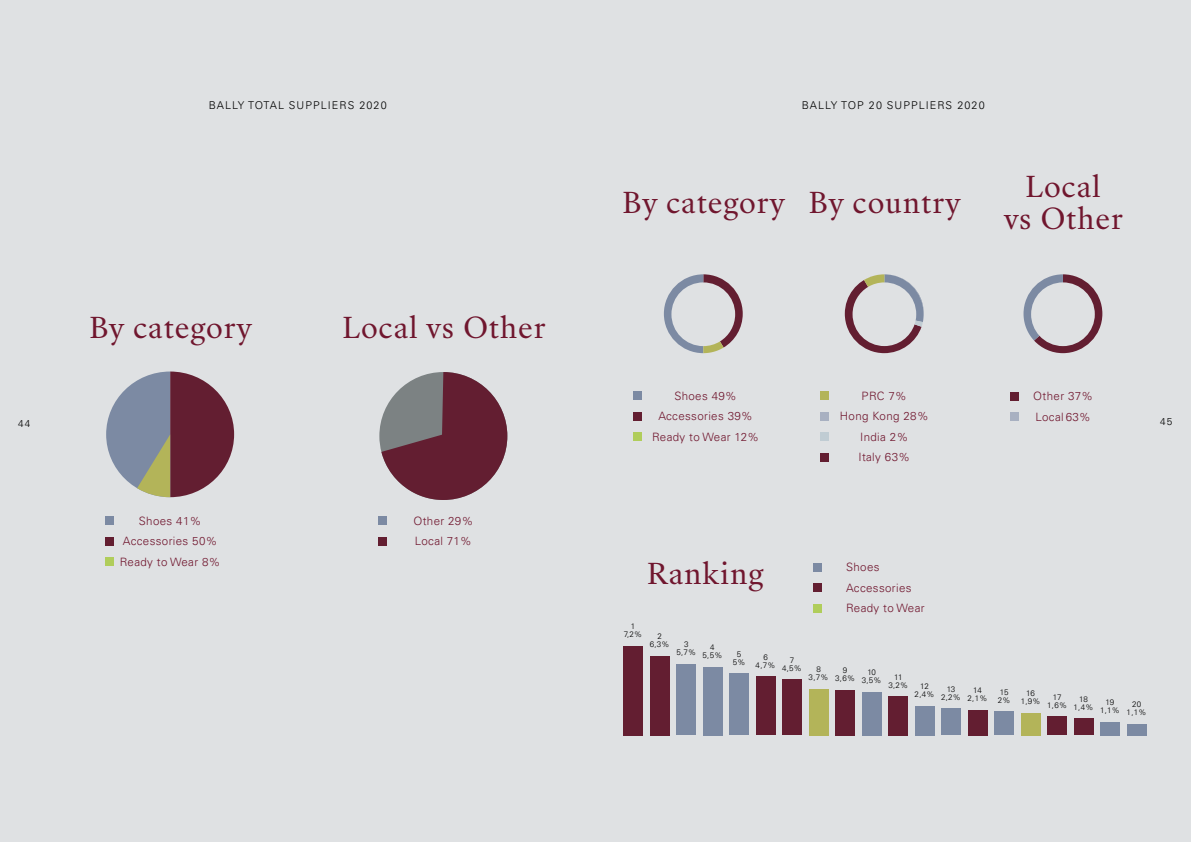
<style>
.page{position:relative;width:1191px;height:842px;background:#dfe1e3}
.page>*{position:absolute;margin:0;border:0;box-sizing:border-box;transform-origin:0 0}
.t1{font:27.9px/32px "Sang Bleu Republic";letter-spacing:.03em;color:#70162e;text-align:center}
.t2{font:300 11.5px/20.5px "Univers LT Pro 45";letter-spacing:.03em;color:#70162e;text-align:center}
.t3{font:300 10.8px "Univers LT Pro 45";letter-spacing:.1em;color:#000}
.t4{font:300 10px "Univers LT Pro 45";color:#000}
.t5{font:300 8px/8px "Univers LT Pro 45";letter-spacing:-.02em;color:#000;text-align:center}
</style>
<div class="page">
<div style="left:633px;top:391px;width:9px;height:9px;background:#7c8aa3"></div>
<div style="left:633px;top:412px;width:9px;height:8px;background:#631e31"></div>
<div style="left:633px;top:432px;width:9px;height:9px;background:#b0cd5b"></div>
<div style="left:820px;top:391px;width:9px;height:9px;background:#b3b459"></div>
<div style="left:820px;top:412px;width:9px;height:9px;background:#a8b0c1"></div>
<div style="left:820px;top:433px;width:9px;height:8px;background:#c0ccd3"></div>
<div style="left:820px;top:453px;width:9px;height:9px;background:#631e31"></div>
<div style="left:1010px;top:392px;width:9px;height:8px;background:#631e31"></div>
<div style="left:1010px;top:412px;width:9px;height:9px;background:#a8b0c1"></div>
<div style="left:105px;top:517px;width:9px;height:8px;background:#7c8aa3"></div>
<div style="left:378px;top:517px;width:9px;height:8px;background:#7c8aa3"></div>
<div style="left:105px;top:537px;width:9px;height:8px;background:#631e31"></div>
<div style="left:378px;top:537px;width:9px;height:8px;background:#631e31"></div>
<div style="left:105px;top:557px;width:9px;height:9px;background:#b0cd5b"></div>
<svg style="left:379px;top:372px;width:128px;height:128px"></svg>
<svg style="left:106px;top:371px;width:128px;height:126px"></svg>
<svg style="left:664px;top:274px;width:78px;height:79px"></svg>
<svg style="left:845px;top:274px;width:78px;height:79px"></svg>
<svg style="left:1023px;top:274px;width:79px;height:79px"></svg>
<div style="left:623px;top:646px;width:20px;height:89px;background:#631e31"></div>
<div style="left:649px;top:656px;width:20px;height:79px;background:#631e31"></div>
<div style="left:676px;top:664px;width:20px;height:71px;background:#7c8aa3"></div>
<div style="left:702px;top:667px;width:20px;height:68px;background:#7c8aa3"></div>
<div style="left:729px;top:673px;width:20px;height:62px;background:#7c8aa3"></div>
<div style="left:755px;top:676px;width:20px;height:59px;background:#631e31"></div>
<div style="left:782px;top:679px;width:20px;height:56px;background:#631e31"></div>
<div style="left:808px;top:689px;width:20px;height:46px;background:#b3b459"></div>
<div style="left:835px;top:690px;width:20px;height:45px;background:#631e31"></div>
<div style="left:861px;top:692px;width:20px;height:43px;background:#7c8aa3"></div>
<div style="left:888px;top:696px;width:20px;height:39px;background:#631e31"></div>
<div style="left:914px;top:706px;width:20px;height:29px;background:#7c8aa3"></div>
<div style="left:941px;top:708px;width:20px;height:27px;background:#7c8aa3"></div>
<div style="left:967px;top:710px;width:20px;height:25px;background:#631e31"></div>
<div style="left:994px;top:711px;width:20px;height:24px;background:#7c8aa3"></div>
<div style="left:1020px;top:713px;width:20px;height:22px;background:#b3b459"></div>
<div style="left:1047px;top:716px;width:20px;height:19px;background:#631e31"></div>
<div style="left:1073px;top:718px;width:20px;height:17px;background:#631e31"></div>
<div style="left:1100px;top:722px;width:20px;height:13px;background:#7c8aa3"></div>
<div style="left:1126px;top:724px;width:20px;height:11px;background:#7c8aa3"></div>
<div style="left:813px;top:563px;width:8px;height:8px;background:#7c8aa3"></div>
<div style="left:813px;top:583px;width:8px;height:9px;background:#631e31"></div>
<div style="left:813px;top:604px;width:8px;height:8px;background:#b0cd5b"></div>
<p class="t3" style="left:209px;top:101px;width:179px">BALLY TOTAL SUPPLIERS 2020</p>
<p class="t3" style="left:802px;top:101px;width:184px">BALLY TOP 20 SUPPLIERS 2020</p>
<h1 class="t1" style="left:622px;top:187px;width:164px">By category</h1>
<h1 class="t1" style="left:808px;top:187px;width:154px">By country</h1>
<h1 class="t1" style="left:1003px;top:171px;width:121px">Local<br>vs Other</h1>
<h1 class="t1" style="left:89px;top:313px;width:164px">By category</h1>
<h1 class="t1" style="left:342px;top:312px;width:205px">Local vs Other</h1>
<p class="t2" style="left:652px;top:387px;width:108px">Shoes 49%<br>Accessories 39%<br>Ready to Wear 12%</p>
<p class="t2" style="left:840px;top:387px;width:90px">PRC 7%<br>Hong Kong 28%<br>India 2%<br>Italy 63%</p>
<p class="t2" style="left:1033px;top:387px;width:61px;text-align:left">Other 37%<br>Local 63%</p>
<p class="t4" style="left:18px;top:420px;width:14px">44</p>
<p class="t4" style="left:1160px;top:418px;width:14px">45</p>
<p class="t2" style="left:120px;top:512px;width:102px">Shoes 41%<br>Accessories 50%<br>Ready to Wear 8%</p>
<p class="t2" style="left:413px;top:512px;width:61px;text-align:left">Other 29%<br>Local 71%</p>
<h1 class="t1" style="left:647px;top:558px;width:118px">Ranking</h1>
<p class="t2" style="left:846px;top:558px;width:80px;text-align:left">Shoes<br>Accessories<br>Ready to Wear</p>
<p class="t5" style="left:624px;top:623px;width:20px">1<br>7,2%</p>
<p class="t5" style="left:650px;top:634px;width:21px">2<br>6,3%</p>
<p class="t5" style="left:676px;top:641px;width:21px">3<br>5,7%</p>
<p class="t5" style="left:702px;top:644px;width:21px">4<br>5,5%</p>
<p class="t5" style="left:733px;top:651px;width:14px">5<br>5%</p>
<p class="t5" style="left:755px;top:654px;width:21px">6<br>4,7%</p>
<p class="t5" style="left:782px;top:657px;width:21px">7<br>4,5%</p>
<p class="t5" style="left:808px;top:666px;width:21px">8<br>3,7%</p>
<p class="t5" style="left:835px;top:667px;width:21px">9<br>3,6%</p>
<p class="t5" style="left:861px;top:669px;width:21px">10<br>3,5%</p>
<p class="t5" style="left:888px;top:674px;width:21px">11<br>3,2%</p>
<p class="t5" style="left:914px;top:684px;width:21px">12<br>2,4%</p>
<p class="t5" style="left:941px;top:686px;width:21px">13<br>2,2%</p>
<p class="t5" style="left:967px;top:687px;width:21px">14<br>2,1%</p>
<p class="t5" style="left:997px;top:689px;width:14px;text-align:left">15<br>2%</p>
<p class="t5" style="left:1020px;top:690px;width:21px">16<br>1,9%</p>
<p class="t5" style="left:1047px;top:694px;width:21px">17<br>1,6%</p>
<p class="t5" style="left:1073px;top:696px;width:21px">18<br>1,4%</p>
<p class="t5" style="left:1100px;top:699px;width:21px">19<br>1,1%</p>
<p class="t5" style="left:1126px;top:701px;width:21px">20<br>1,1%</p>
</div>
